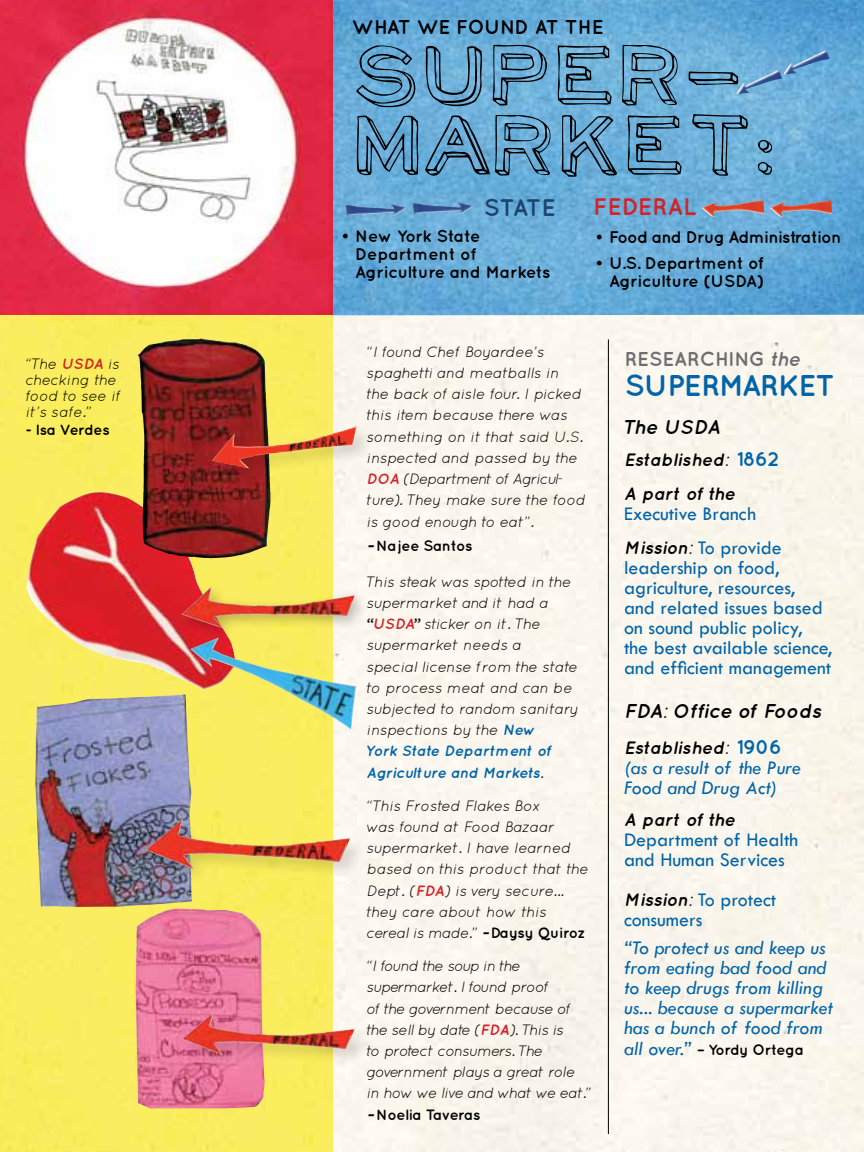
<style>
.page{position:relative;width:864px;height:1152px;background:#fff}
.page>*{position:absolute;margin:0;border:0;box-sizing:border-box;transform-origin:0 0}
.t1{font:90px/70px "Neo Retro Draw";letter-spacing:.02em;color:#000}
.t2{font:700 30px "Quicksand";color:#0064a9}
.t3{font:700 24px "Quicksand";color:#d2232a}
.t4{font:700 24px "Quicksand";color:#1d446e}
.t5{font:20px/20px "Tw Cen";color:#0064a9}
.t6{font:italic 20px/20px "Tw Cen";color:#0064a9}
.t7{font:italic 700 20px "Quicksand";color:#000}
.t8{font:700 20px "Quicksand";letter-spacing:-.02em;color:#000}
.t9{font:700 20px "Quicksand";color:#6d6e71}
.t10{font:italic 700 18px/34px "Quicksand";color:#000}
.t11{font:italic 700 18px "Quicksand";letter-spacing:-.025em;color:#000}
.t12{font:700 16.8px/18px "Quicksand";letter-spacing:-.02em;color:#000}
.t13{font:700 16.8px "Quicksand";letter-spacing:-.04em;color:#000}
.t14{font:italic 15px/21.2px "Quicksand";color:#000}
.t15{font:italic 15px/21.2px "Quicksand";letter-spacing:-.025em;color:#000}
.t16{font:700 15px "Quicksand";letter-spacing:-.03em;color:#000}
.s1{font-weight:700;color:#d2232a}
.s2{font-size:70px}
.s3{font-family:"Consolas";font-style:italic;font-size:17.4px}
.s4{font-weight:700}
.s5{font-weight:700;color:#0064a9}
.s6{font-family:"Consolas";font-weight:700;font-size:17.4px}
.s7{font-weight:700;font-style:normal}
.s8{font-style:italic}
.s9{font-style:normal;font-size:20px;color:#0064a9}
.s10{font-family:"Quicksand";font-weight:700;font-style:italic;font-size:18px;color:#000}
.s11{font-family:"Tw Cen";font-weight:400;font-style:italic;font-size:20px;color:#0064a9}
</style>
<div class="page">
<div style="left:333px;top:315px;width:531px;height:837px;background:#fbf7ed"></div>
<img style="left:333px;top:0;width:531px;height:315px">
<img style="left:0;top:0;width:333px;height:1152px">
<img style="left:790px;top:50px;width:36px;height:17px">
<img style="left:743px;top:69px;width:35px;height:18px">
<img style="left:58px;top:492px;width:41px;height:17px">
<div style="left:177px;top:581px;width:192px;height:61px;background:#000;opacity:.26"></div>
<img style="left:182px;top:586px;width:42px;height:43px">
<img style="left:35px;top:695px;width:150px;height:199px">
<img style="left:135px;top:909px;width:43px;height:183px">
<img style="left:427px;top:202px;width:34px;height:5px">
<img style="left:701px;top:201px;width:61px;height:7px">
<img style="left:769px;top:201px;width:61px;height:7px">
<hr style="left:608px;top:339px;width:1px;height:795px;background:#000">
<img style="left:190px;top:638px;width:28px;height:15px">
<img style="left:137px;top:338px;width:71px;height:220px">
<div style="left:210px;top:424px;width:164px;height:62px;background:#000;opacity:.14"></div>
<img style="left:218px;top:426px;width:138px;height:27px">
<div style="left:144px;top:817px;width:223px;height:69px;background:#000;opacity:.14"></div>
<img style="left:146px;top:819px;width:49px;height:50px">
<div style="left:180px;top:1011px;width:192px;height:61px;background:#000;opacity:.14"></div>
<img style="left:182px;top:1013px;width:41px;height:42px">
<img style="left:360px;top:204px;width:34px;height:5px">
<p class="t14" style="left:25px;top:356px;width:97px;line-height:16px">“The <span class="s1">USDA</span> is checking the food to see if it’s safe.”</p>
<p class="t16" style="left:25px;top:421px;width:86px">- Isa Verdes</p>
<h3 class="t8" style="left:352px;top:15px;width:253px">What we found at the</h3>
<h1 class="t1" style="left:352px;top:38px;width:425px">SUPER-<br>MARKET<span class="s2">:</span></h1>
<h3 class="t4" style="left:484px;top:193px;width:15px">Stat</h3>
<h3 class="t4" style="left:541px;top:193px;width:16px">e</h3>
<h3 class="t3" style="left:593px;top:193px;width:105px">Federal</h3>
<p class="t12" style="left:355px;top:227px;width:197px;text-indent:-14px">• N ew York State<br>Department of<br>Agriculture and Markets</p>
<p class="t13" style="left:595px;top:227px;width:248px">• Food and Drug Administration</p>
<p class="t12" style="left:595px;top:253px;width:171px;text-align:right">• U .S. Department of<br>Agriculture (USDA)</p>
<p class="t15" style="left:367px;top:341px;width:221px">“I found Chef Boyardee’s spaghetti and meatballs in<br>the back of aisle four. I picked this item because there was something on it that said U.S. inspected and passed by the<br><span class="s1">DOA</span> (Department of Agricul&shy;ture). They make sure the food is good enough to eat”.</p>
<p class="t16" style="left:367px;top:537px;width:108px"><span class="s3">-</span>Najee Santos</p>
<p class="t14" style="left:367px;top:571px;width:214px">This steak was spotted in the supermarket and it had a <span class="s4">“</span><span class="s1">USDA</span><span class="s4">”</span> sticker on it. The supermarket needs a<br>special license from the state to process meat and can be subjected to random sanitary inspections by the <span class="s5">New<br>York State Department of<br>Agriculture and Markets</span>.</p>
<p class="t14" style="left:367px;top:795px;width:224px">“This Frosted Flakes Box<br>was found at Food Bazaar supermarket. I have learned based on this product that the<br>Dept. (<span class="s1">FDA</span>) is very secure... they care about how this cereal is made.” <span class="s6">-</span><span class="s7">Daysy Quiroz</span></p>
<p class="t15" style="left:367px;top:955px;width:226px">“I found the soup in the supermarket. I found proof<br>of the government because of the sell by date (<span class="s1">FDA</span>). This is<br>to protect consumers. The government plays a great role in how we live and what we eat.” <span class="s6">-</span><span class="s7">N oelia Taveras</span></p>
<h3 class="t9" style="left:625px;top:347px;width:178px">Researching <span class="s8">the</span></h3>
<h2 class="t2" style="left:625px;top:368px;width:154px">SU PERMARKE</h2>
<h2 class="t2" style="left:816px;top:368px;width:21px">T</h2>
<h3 class="t7" style="left:624px;top:415px;width:97px">The USDA</h3>
<p class="t10" style="left:624px;top:442px;width:157px">Established: <span class="s9">1862<br></span>A part of the</p>
<h3 class="t5" style="left:624px;top:496px;width:159px;line-height:34px">Executive Branch<br><span class="s10">Mission:</span> To provide</h3>
<h3 class="t5" style="left:624px;top:557px;width:210px">leadership on food, agriculture, resources,<br>and related issues based on sound public policy,<br>the best available science, and efficient management</h3>
<h3 class="t7" style="left:624px;top:699px;width:199px">FDA: Office of Foods</h3>
<p class="t10" style="left:624px;top:730px;width:159px">Established: <span class="s9">1906</span></p>
<h3 class="t6" style="left:624px;top:757px;width:178px">(as a result of the Pure<br>Food and Drug Act)</h3>
<p class="t11" style="left:624px;top:809px;width:113px">A part of the</p>
<h3 class="t5" style="left:624px;top:829px;width:176px">Department of Health and Human Services</h3>
<h3 class="t5" style="left:624px;top:889px;width:154px"><span class="s10">Mission:</span> To protect consumers</h3>
<h3 class="t6" style="left:624px;top:937px;width:210px">“To protect us and keep us from eating bad food and to keep drugs from killing us... because a supermarket has a bunch of food from</h3>
<p class="t16" style="left:624px;top:1041px;width:181px"><span class="s11">all over.”</span> – Yordy O rtega</p>
</div>
